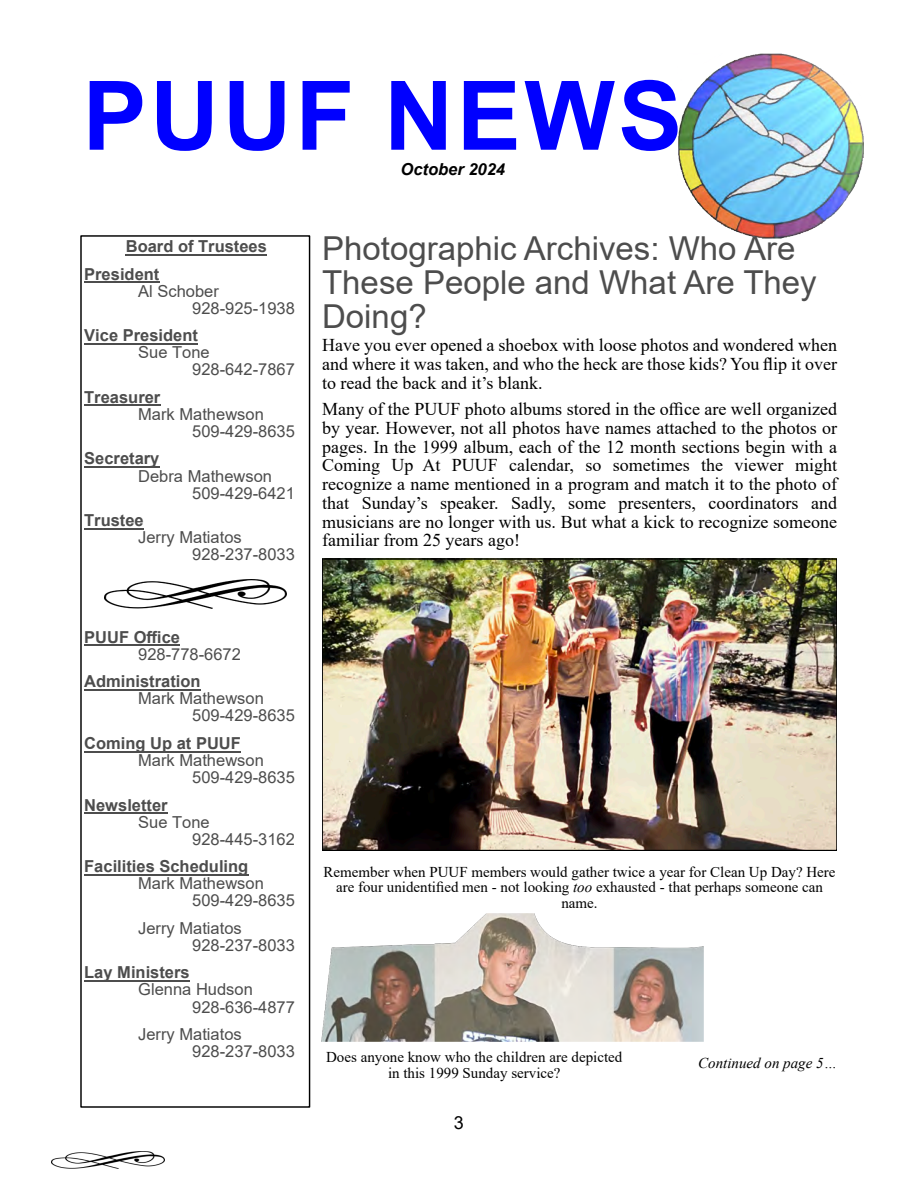
<style>
.page{position:relative;width:918px;height:1188px;background:#fff}
.page>*{position:absolute;margin:0;border:0;box-sizing:border-box;transform-origin:0 0}
.t1{font:700 96px "Arial";letter-spacing:.035em;color:#00f}
.t2{font:33px/34px "Arial";color:#4d4d4d}
.t3{font:18px/18.8px "Times New Roman";color:#000;text-align:justify}
.t4{font:18px "Arial";color:#000}
.t5{font:16.5px/17.1px "Arial";color:#4d4d4d}
.t6{font:700 16.5px/27.6px "Arial";color:#4d4d4d}
.t7{font:italic 700 16.5px "Arial";color:#000}
.t8{font:15px/15.6px "Times New Roman";color:#000;text-align:center}
.t9{font:italic 15px "Times New Roman";color:#000}
.s1{font-style:italic}
</style>
<div class="page">
<div style="left:80px;top:235px;width:230px;height:873px;border:1px solid #000"></div>
<hr style="left:126px;top:254px;width:141px;height:2px;background:#4d4d4d">
<hr style="left:84px;top:281px;width:75px;height:2px;background:#4d4d4d">
<hr style="left:84px;top:343px;width:114px;height:2px;background:#4d4d4d">
<hr style="left:84px;top:405px;width:76px;height:1px;background:#4d4d4d">
<hr style="left:84px;top:466px;width:75px;height:2px;background:#4d4d4d">
<hr style="left:84px;top:528px;width:60px;height:2px;background:#4d4d4d">
<hr style="left:84px;top:645px;width:96px;height:1px;background:#4d4d4d">
<hr style="left:84px;top:689px;width:117px;height:2px;background:#4d4d4d">
<hr style="left:84px;top:751px;width:157px;height:1px;background:#4d4d4d">
<hr style="left:84px;top:812px;width:84px;height:2px;background:#4d4d4d">
<hr style="left:84px;top:874px;width:164px;height:2px;background:#4d4d4d">
<hr style="left:84px;top:980px;width:106px;height:2px;background:#4d4d4d">
<img style="left:678px;top:54px;width:186px;height:185px">
<img style="left:104px;top:579px;width:182px;height:30px">
<img style="left:51px;top:1152px;width:114px;height:17px">
<img style="left:325px;top:562px;width:509px;height:286px">
<div style="left:322px;top:559px;width:515px;height:292px;border:2px solid #000"></div>
<img style="left:322px;top:914px;width:381px;height:128px">
<h1 class="t1" style="left:83px;top:80px;width:601px">PUUF NEWS</h1>
<p class="t7" style="left:400px;top:163px;width:106px">October 2024</p>
<p class="t6" style="left:84px;top:234px;width:184px;text-indent:42px">Board of Trustees<br>President</p>
<p class="t5" style="left:192px;top:284px;width:104px;text-indent:-54px">Al Schober<br>928-925-1938</p>
<p class="t6" style="left:84px;top:323px;width:115px">Vice President</p>
<p class="t5" style="left:192px;top:345px;width:104px;text-indent:-54px">Sue Tone<br>928-642-7867</p>
<p class="t6" style="left:84px;top:385px;width:78px">Treasurer</p>
<p class="t5" style="left:192px;top:407px;width:104px;text-indent:-54px">Mark Mathewson<br>509-429-8635</p>
<p class="t6" style="left:84px;top:446px;width:77px">Secretary</p>
<p class="t5" style="left:192px;top:469px;width:104px;text-indent:-54px">Debra Mathewson<br>509-429-6421</p>
<p class="t6" style="left:84px;top:508px;width:61px">Trustee</p>
<p class="t5" style="left:192px;top:530px;width:104px;text-indent:-54px">Jerry Matiatos<br>928-237-8033</p>
<h2 class="t2" style="left:322px;top:234px;width:496px">Photographic Archives: Who Are<br>These People and What Are They<br>Doing?</h2>
<p class="t3" style="left:322px;top:338px;width:516px">Have you ever opened a shoebox with loose photos and wondered when and where it was taken, and who the heck are those kids? You flip it over to read the back and it’s blank.</p>
<p class="t3" style="left:322px;top:401px;width:516px">Many of the PUUF photo albums stored in the office are well organized by year. However, not all photos have names attached to the photos or pages. In the 1999 album, each of the 12 month sections begin with a Coming Up At PUUF calendar, so sometimes the viewer might recognize a name mentioned in a program and match it to the photo of that Sunday’s speaker. Sadly, some presenters, coordinators and musicians are no longer with us. But what a kick to recognize someone familiar from 25 years ago!</p>
<p class="t6" style="left:84px;top:625px;width:97px">PUUF Office</p>
<p class="t5" style="left:138px;top:647px;width:104px">928-778-6672</p>
<p class="t6" style="left:84px;top:669px;width:118px">Administration</p>
<p class="t5" style="left:192px;top:692px;width:104px;text-indent:-54px">Mark Mathewson<br>509-429-8635</p>
<p class="t6" style="left:84px;top:731px;width:158px">Coming Up at PUUF</p>
<p class="t5" style="left:192px;top:753px;width:104px;text-indent:-54px">Mark Mathewson<br>509-429-8635</p>
<p class="t6" style="left:84px;top:793px;width:85px">Newsletter</p>
<p class="t5" style="left:192px;top:815px;width:104px;text-indent:-54px">Sue Tone<br>928-445-3162</p>
<p class="t6" style="left:84px;top:854px;width:166px">Facilities Scheduling</p>
<p class="t5" style="left:192px;top:876px;width:104px;text-indent:-54px">Mark Mathewson<br>509-429-8635</p>
<p class="t5" style="left:192px;top:921px;width:104px;text-indent:-54px">Jerry Matiatos<br>928-237-8033</p>
<p class="t6" style="left:84px;top:960px;width:107px">Lay Ministers</p>
<p class="t5" style="left:192px;top:983px;width:104px;text-indent:-54px">Glenna Hudson<br>928-636-4877</p>
<p class="t5" style="left:192px;top:1027px;width:104px;text-indent:-54px">Jerry Matiatos<br>928-237-8033</p>
<p class="t8" style="left:324px;top:865px;width:513px">Remember when PUUF members would gather twice a year for Clean Up Day? Here are four unidentified men - not looking <span class="s1">too</span> exhausted - that perhaps someone can name.</p>
<p class="t8" style="left:326px;top:1051px;width:298px">Does anyone know who the children are depicted in this 1999 Sunday service?</p>
<p class="t9" style="left:698px;top:1057px;width:140px">Continued on page 5…</p>
<p class="t4" style="left:454px;top:1116px;width:12px">3</p>
</div>
